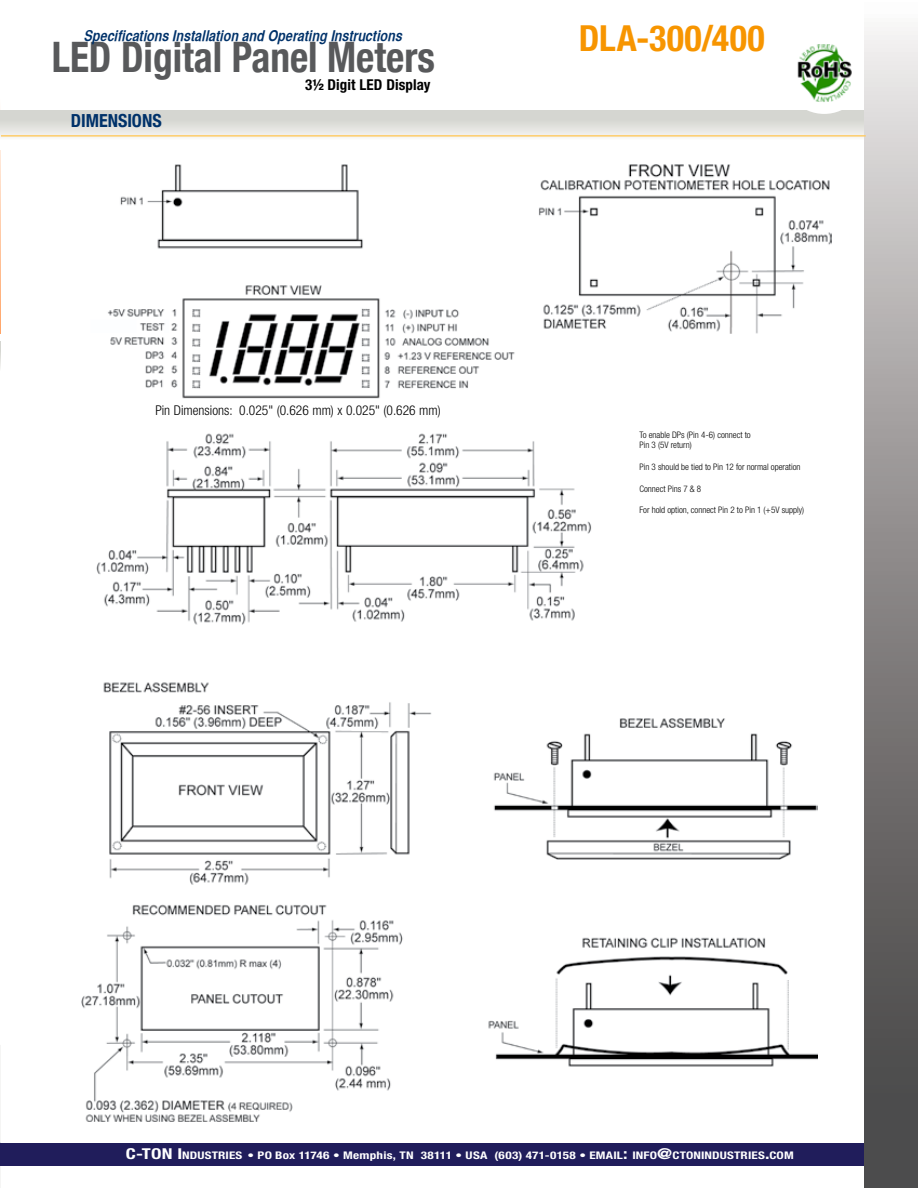
<style>
.page{position:relative;width:918px;height:1188px;background:#fff}
.page>*{position:absolute;margin:0;border:0;box-sizing:border-box;transform-origin:0 0}
.t1{font:700 condensed 42px "Helvetica Neue";color:#58595b;scale:.94 1}
.t2{font:700 condensed 36px "Helvetica Neue LT Pro";letter-spacing:.015em;color:#f79500}
.t3{font:700 condensed 18px "Helvetica Neue";color:#00326a}
.t4{font:italic 15px "Helvetica CY Bold";letter-spacing:.005em;color:#00326a}
.t5{font:700 condensed 15px "Helvetica Neue LT Pro";letter-spacing:.005em;color:#000}
.t6{font:300 condensed 13.5px "Helvetica Neue LT Std";color:#000}
.t7{font:700 condensed 10.5px "Helvetica Neue LT Pro";letter-spacing:.02em;color:#fff;scale:1.25 1}
.t8{font:700 condensed 10.5px "Helvetica Neue LT Pro";letter-spacing:.015em;color:#fff;scale:1.25 1}
.t9{font:300 condensed 9px/10.8px "Helvetica Neue LT Std";color:#000}
.s1{font-size:15px}
.s2{font-style:inherit}
</style>
<div class="page">
<svg style="left:0;top:150px;width:1px;height:184px"></svg>
<svg style="left:0;top:110px;width:864px;height:27px;background:#ddddd9"></svg>
<div style="left:1px;top:1143px;width:917px;height:22px;background:#201d5b"></div>
<svg style="left:0;top:341px;width:1px;height:27px"></svg>
<div style="left:783px;top:31px;width:83px;height:83px;background:#fff;border-radius:50%"></div>
<img style="left:797px;top:44px;width:55px;height:58px">
<svg style="left:864px;top:31px;width:54px;height:1157px;background:#8d8a8a"></svg>
<svg style="left:0;top:1045px;width:1px;height:143px"></svg>
<hr style="left:1px;top:135px;width:865px;height:2px;background:#fecc69">
<img style="left:96px;top:164px;width:735px;height:461px">
<div style="left:621px;top:367px;width:243px;height:210px;background:#fff"></div>
<img style="left:81px;top:682px;width:737px;height:440px">
<h3 class="t4" style="left:85px;top:26px;width:320px">Specifications Installation and Operating Instructions</h3>
<h3 class="t5" style="left:305px;top:76px;width:127px">3½ Digit LED Display</h3>
<h3 class="t3" style="left:71px;top:106px;width:92px">DIMENSIONS</h3>
<h1 class="t1" style="left:52px;top:22px;width:409px">LED Digital Panel Meters</h1>
<h3 class="t6" style="left:155px;top:402px;width:287px">Pin Dimensions: 0.025" (0.626 mm) x 0.025" (0.626 mm)</h3>
<h2 class="t2" style="left:579px;top:16px;width:187px">DLA-300/400</h2>
<p class="t9" style="left:639px;top:429px;width:113px">To enable DPs (Pin 4-6) connect to<br>Pin 3 (5V return)</p>
<p class="t9" style="left:639px;top:461px;width:163px">Pin 3 should be tied to Pin 12 for normal operation</p>
<p class="t9" style="left:639px;top:483px;width:63px">Connect Pins 7 &amp; 8</p>
<p class="t9" style="left:639px;top:504px;width:166px">For hold option, connect Pin 2 to Pin 1 (+5V supply)</p>
<p class="t7" style="left:126px;top:1149px;width:444px"><span class="s1">C-TON I</span><span class="s2">NDUSTRIES</span> • PO Box 11746 • Memphis, TN 38111 • USA (603) 471-0158 • <span class="s2">EMAIL</span><span class="s1">:</span> <span class="s2">INFO</span><span class="s1">@</span><span class="s2">CTONIN</span></p>
<p class="t8" style="left:712px;top:1149px;width:67px">DUSTRIES<span class="s1">.</span>COM</p>
</div>
